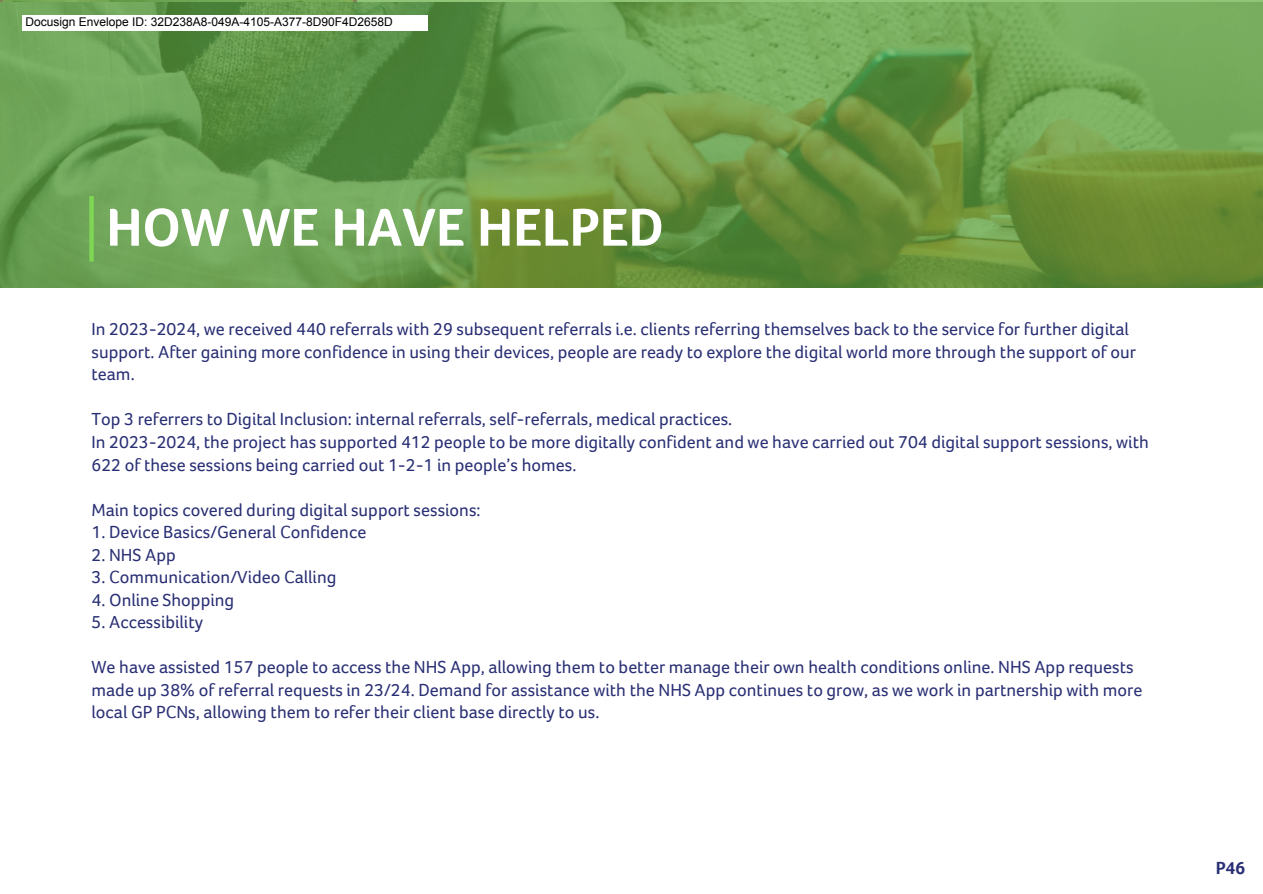
<style>
.page{position:relative;width:1263px;height:894px;background:#fff}
.page>*{position:absolute;margin:0;border:0;box-sizing:border-box;transform-origin:0 0}
.t1{font:700 54.75px "Foco Age UK";color:#fff}
.t2{font:18px/22.5px "Foco Age UK";color:#292f74}
.t3{font:700 18px "Foco Age UK";color:#292f74}
.t4{font:12px "Arial";color:#000}
</style>
<div class="page">
<svg style="left:0;top:0;width:1263px;height:287px;background:#6b9a4b"></svg>
<div style="left:89px;top:196px;width:5px;height:65px;background:#7ed654"></div>
<div style="left:22px;top:15px;width:406px;height:15px;background:#fff"></div>
<p class="t4" style="left:26px;top:15px;width:369px">Docusign Envelope ID: 32D238A8-049A-4105-A377-8D90F4D2658D</p>
<p class="t1" style="left:107px;top:197px;width:559px">HOW WE HAVE HELPED</p>
<p class="t2" style="left:92px;top:318px;width:1046px">In 2023-2024, we received 440 referrals with 29 subsequent referrals i.e. clients referring themselves back to the service for further digital support. After gaining more confidence in using their devices, people are ready to explore the digital world more through the support of our team.</p>
<p class="t2" style="left:92px;top:408px;width:642px">Top 3 referrers to Digital Inclusion: internal referrals, self-referrals, medical practices.</p>
<h1 class="t2" style="left:92px;top:431px;width:1059px">In 2023-2024, the project has supported 412 people to be more digitally confident and we have carried out 704 digital support sessions, with<br>622 of these sessions being carried out 1-2-1 in people’s homes.</h1>
<p class="t2" style="left:92px;top:498px;width:391px">Main topics covered during digital support sessions:</p>
<p class="t2" style="left:92px;top:521px;width:276px">1. Device Basics/General Confidence</p>
<p class="t2" style="left:92px;top:543px;width:86px">2. NHS App</p>
<p class="t2" style="left:92px;top:566px;width:246px">3. Communication/Video Calling</p>
<p class="t2" style="left:92px;top:588px;width:144px">4. Online Shopping</p>
<p class="t2" style="left:92px;top:611px;width:113px">5. Accessibility</p>
<p class="t2" style="left:92px;top:656px;width:1052px">We have assisted 157 people to access the NHS App, allowing them to better manage their own health conditions online. NHS App requests made up 38% of referral requests in 23/24. Demand for assistance with the NHS App continues to grow, as we work in partnership with more local GP PCNs, allowing them to refer their client base directly to us.</p>
<h2 class="t3" style="left:1216px;top:857px;width:31px">P46</h2>
</div>
